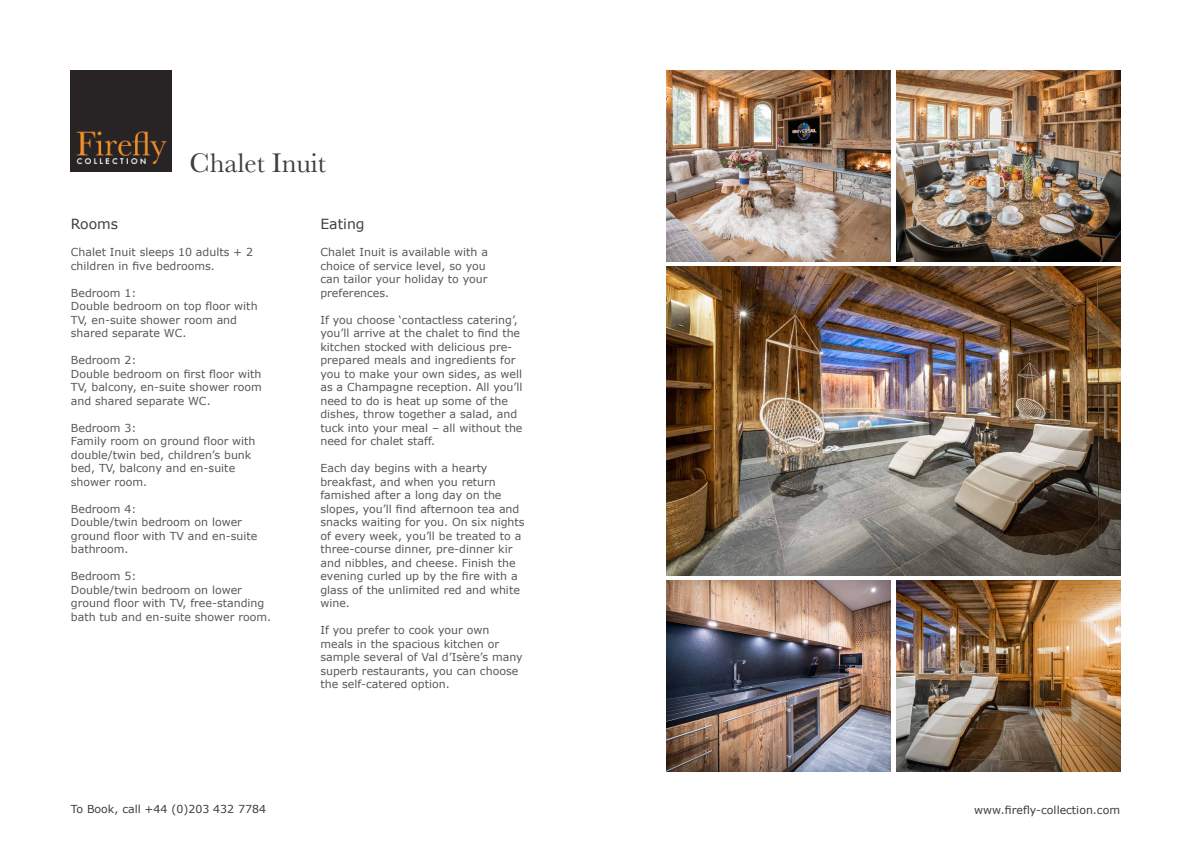
<style>
.page{position:relative;width:1191px;height:842px;background:#fff}
.page>*{position:absolute;margin:0;border:0;box-sizing:border-box;transform-origin:0 0}
.t1{font:28px "Baskerville";color:#3e3e3f}
.t2{font:14px "Verdana";color:#3e3e3f}
.t3{font:11px/13.5px "Verdana";color:#57585a}
.t4{font:11px "Verdana";color:#3e3e3f}
</style>
<div class="page">
<img style="left:71px;top:71px;width:101px;height:101px">
<img style="left:666px;top:71px;width:224px;height:190px">
<img style="left:896px;top:71px;width:224px;height:190px">
<img style="left:666px;top:267px;width:454px;height:308px">
<img style="left:896px;top:581px;width:224px;height:190px">
<img style="left:666px;top:581px;width:224px;height:190px">
<p class="t1" style="left:190px;top:145px;width:138px">Chalet Inuit</p>
<p class="t2" style="left:71px;top:215px;width:49px">Rooms</p>
<p class="t3" style="left:71px;top:245px;width:184px">Chalet Inuit sleeps 10 adults + 2 children in five bedrooms.</p>
<p class="t3" style="left:71px;top:286px;width:67px">Bedroom 1:</p>
<p class="t3" style="left:71px;top:299px;width:188px">Double bedroom on top floor with<br>TV, en-suite shower room and shared separate WC.</p>
<p class="t3" style="left:71px;top:353px;width:67px">Bedroom 2:</p>
<p class="t3" style="left:71px;top:367px;width:192px;text-align:justify">Double bedroom on first floor with TV, balcony, en-suite shower room and shared separate WC.</p>
<p class="t3" style="left:71px;top:421px;width:67px">Bedroom 3:</p>
<p class="t3" style="left:71px;top:434px;width:186px">Family room on ground floor with double/twin bed, children’s bunk bed, TV, balcony and en-suite shower room.</p>
<p class="t3" style="left:71px;top:502px;width:67px">Bedroom 4:</p>
<p class="t3" style="left:71px;top:515px;width:188px">Double/twin bedroom on lower ground floor with TV and en-suite bathroom.</p>
<p class="t3" style="left:71px;top:569px;width:67px">Bedroom 5:</p>
<p class="t3" style="left:71px;top:583px;width:202px">Double/twin bedroom on lower ground floor with TV, free-standing bath tub and en-suite shower room.</p>
<p class="t4" style="left:71px;top:802px;width:197px">To Book, call +44 (0)203 432 7784</p>
<p class="t2" style="left:320px;top:215px;width:46px">Eating</p>
<p class="t3" style="left:320px;top:245px;width:169px">Chalet Inuit is available with a choice of service level, so you can tailor your holiday to your preferences.</p>
<p class="t3" style="left:320px;top:313px;width:204px">If you choose ‘contactless catering’, you’ll arrive at the chalet to find the kitchen stocked with delicious pre&shy;prepared meals and ingredients for you to make your own sides, as well as a Champagne reception. All you’ll need to do is heat up some of the dishes, throw together a salad, and tuck into your meal – all without the need for chalet staff.</p>
<p class="t3" style="left:320px;top:461px;width:206px">Each day begins with a hearty breakfast, and when you return famished after a long day on the slopes, you’ll find afternoon tea and snacks waiting for you. On six nights of every week, you’ll be treated to a three-course dinner, pre-dinner kir and nibbles, and cheese. Finish the evening curled up by the fire with a glass of the unlimited red and white wine.</p>
<p class="t3" style="left:320px;top:623px;width:204px">If you prefer to cook your own meals in the spacious kitchen or sample several of Val d’Isère’s many superb restaurants, you can choose the self-catered option.</p>
<p class="t4" style="left:974px;top:803px;width:147px">www.firefly-collection.com</p>
</div>
